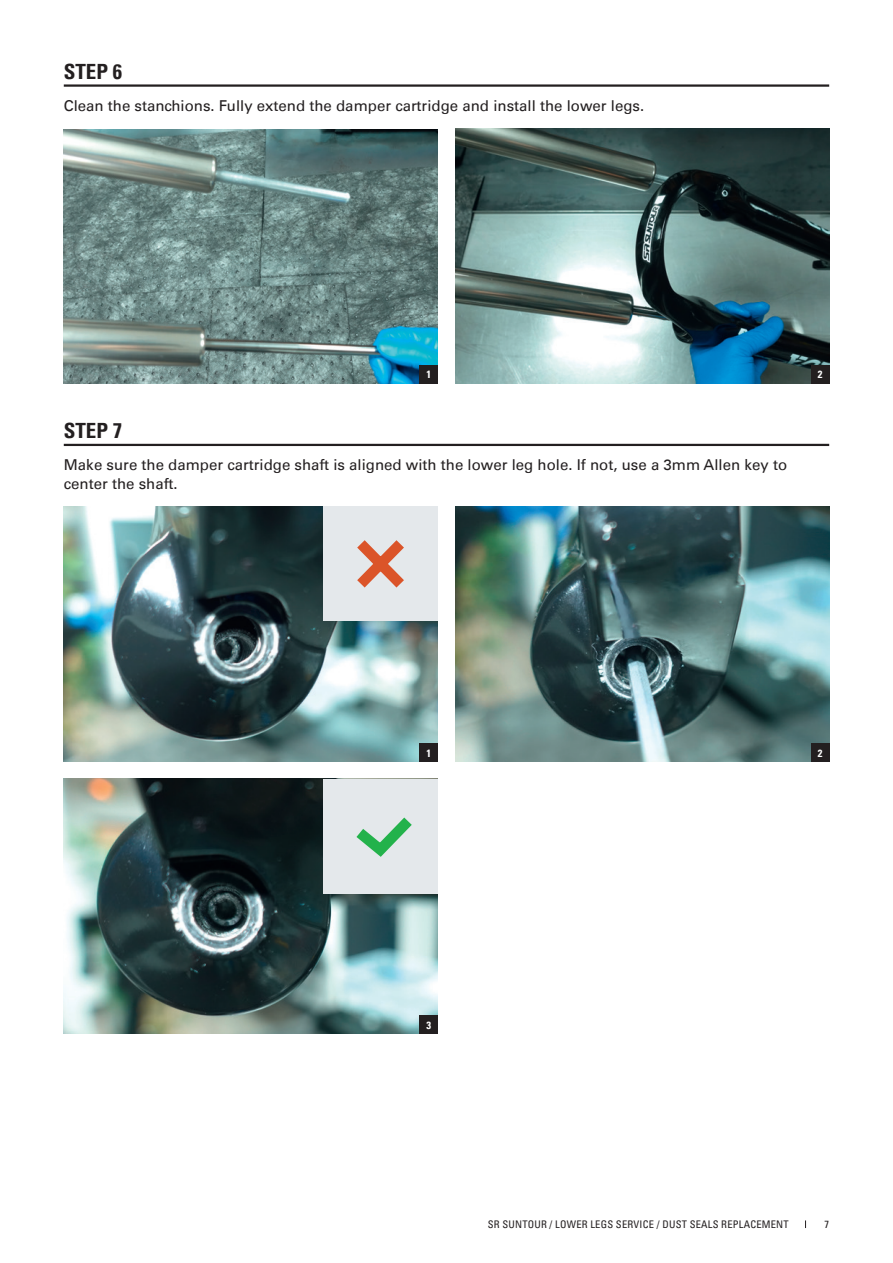
<style>
.page{position:relative;width:893px;height:1263px;background:#fff}
.page>*{position:absolute;margin:0;border:0;box-sizing:border-box;transform-origin:0 0}
.t1{font:700 condensed 21px "Univers LT";color:#231f20}
.t2{font:15px/19.2px "Univers LT";color:#231f20}
.t3{font:condensed 10.5px "Univers LT";letter-spacing:.02em;color:#231f20}
.t4{font:700 condensed 10.5px "Univers LT";color:#fff}
</style>
<div class="page">
<hr style="left:64px;top:84px;width:765px;height:3px;background:#231f20">
<img style="left:64px;top:129px;width:374px;height:255px">
<img style="left:455px;top:128px;width:374px;height:256px">
<div style="left:420px;top:365px;width:18px;height:19px;background:#231f20"></div>
<div style="left:811px;top:365px;width:18px;height:19px;background:#231f20"></div>
<hr style="left:64px;top:444px;width:765px;height:2px;background:#231f20">
<img style="left:64px;top:507px;width:374px;height:255px">
<img style="left:64px;top:779px;width:374px;height:255px">
<img style="left:455px;top:507px;width:374px;height:255px">
<div style="left:420px;top:744px;width:18px;height:18px;background:#231f20"></div>
<div style="left:420px;top:1016px;width:18px;height:18px;background:#231f20"></div>
<div style="left:811px;top:744px;width:18px;height:18px;background:#231f20"></div>
<div style="left:323px;top:506px;width:115px;height:115px;background:#e4e8eb"></div>
<div style="left:323px;top:779px;width:115px;height:114px;background:#e4e8eb"></div>
<svg style="left:357px;top:540px;width:47px;height:48px"></svg>
<svg style="left:356px;top:817px;width:56px;height:40px"></svg>
<h1 class="t1" style="left:64px;top:59px;width:60px">STEP 6</h1>
<p class="t2" style="left:64px;top:96px;width:582px">Clean the stanchions. Fully extend the damper cartridge and install the lower legs.</p>
<p class="t4" style="left:427px;top:368px;width:6px">1</p>
<p class="t4" style="left:818px;top:368px;width:6px">2</p>
<h1 class="t1" style="left:64px;top:418px;width:60px">STEP 7</h1>
<p class="t2" style="left:64px;top:455px;width:725px">Make sure the damper cartridge shaft is aligned with the lower leg hole. If not, use a 3mm Allen key to center the shaft.</p>
<p class="t4" style="left:427px;top:746px;width:6px">1</p>
<p class="t4" style="left:818px;top:746px;width:6px">2</p>
<p class="t4" style="left:427px;top:1018px;width:6px">3</p>
<p class="t3" style="left:488px;top:1217px;width:302px">SR SUNTOUR / LOWER LEGS SERVICE / DUST SEALS REPLACEMENT</p>
<p class="t3" style="left:824px;top:1218px;width:6px">7</p>
</div>
